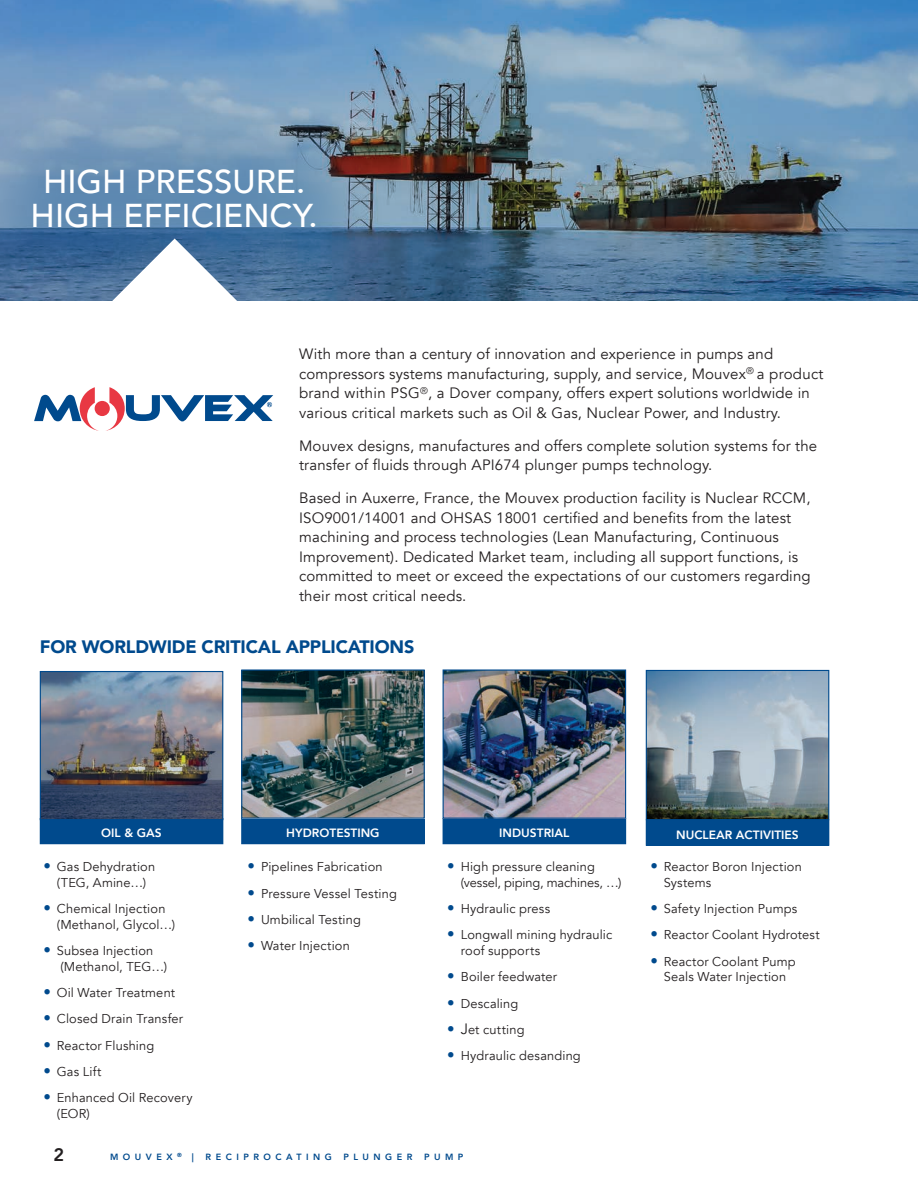
<style>
.page{position:relative;width:918px;height:1188px;background:#fff}
.page>*{position:absolute;margin:0;border:0;box-sizing:border-box;transform-origin:0 0}
.t1{font:500 33px/33.8px "Avenir";color:#fff;text-align:center}
.t2{font:900 18px "Avenir";letter-spacing:-.01em;color:#004a8d}
.t3{font:800 18px "Avenir";color:#231f20}
.t4{font:15px/19.5px "Avenir";letter-spacing:.01em;color:#231f20}
.t5{font:12.9px/15.6px "Avenir";letter-spacing:.01em;color:#231f20}
.t6{font:800 12px "Avenir";color:#fff}
.t7{font:800 9px "Avenir";letter-spacing:.5em;color:#004a8d}
.s1{font-size:15px;color:#004a8d}
.s2{font-size:15px}
</style>
<div class="page">
<img style="left:0;top:0;width:918px;height:301px">
<div style="left:0;top:93px;width:390px;height:211px;background:#004a8d;opacity:.3"></div>
<div style="left:40px;top:819px;width:183px;height:25px;background:#004a8d"></div>
<div style="left:443px;top:819px;width:183px;height:25px;background:#004a8d"></div>
<div style="left:646px;top:820px;width:183px;height:25px;background:#004a8d"></div>
<div style="left:646px;top:819px;width:183px;height:27px;border:1px solid #004a8d"></div>
<img style="left:42px;top:673px;width:179px;height:145px">
<div style="left:40px;top:671px;width:183px;height:149px;border:1px solid #004a8d"></div>
<img style="left:445px;top:671px;width:179px;height:146px">
<div style="left:443px;top:669px;width:183px;height:150px;border:1px solid #004a8d"></div>
<img style="left:648px;top:672px;width:179px;height:146px">
<div style="left:646px;top:670px;width:183px;height:150px;border:1px solid #004a8d"></div>
<div style="left:242px;top:819px;width:182px;height:25px;background:#004a8d"></div>
<img style="left:243px;top:671px;width:180px;height:146px">
<div style="left:241px;top:669px;width:184px;height:150px;border:1px solid #004a8d"></div>
<svg style="left:34px;top:239px;width:239px;height:192px"></svg>
<h1 class="t1" style="left:31px;top:163px;width:289px">HIGH PRESSURE.<br>HIGH EFFICIENCY.</h1>
<p class="t4" style="left:299px;top:345px;width:526px">With more than a century of innovation and experience in pumps and compressors systems manufacturing, supply, and service, Mouvex<sup>®</sup> a product brand within PSG<sup>®</sup>, a Dover company, offers expert solutions worldwide in various critical markets such as Oil &amp; Gas, Nuclear Power, and Industry.</p>
<p class="t4" style="left:299px;top:436px;width:520px">Mouvex designs, manufactures and offers complete solution systems for the transfer of fluids through API674 plunger pumps technology.</p>
<p class="t4" style="left:299px;top:489px;width:513px">Based in Auxerre, France, the Mouvex production facility is Nuclear RCCM, ISO9001/14001 and OHSAS 18001 certified and benefits from the latest machining and process technologies (Lean Manufacturing, Continuous Improvement). Dedicated Market team, including all support functions, is committed to meet or exceed the expectations of our customers regarding their most critical needs.</p>
<p class="t2" style="left:40px;top:631px;width:376px">FOR WORLDWIDE CRITICAL APPLICATIONS</p>
<p class="t6" style="left:101px;top:824px;width:62px">OIL &amp; GAS</p>
<p class="t6" style="left:286px;top:824px;width:95px">HYDROTESTING</p>
<p class="t6" style="left:499px;top:824px;width:72px">INDUSTRIAL</p>
<p class="t6" style="left:676px;top:825px;width:124px">NUCLEAR ACTIVITIES</p>
<p class="t5" style="left:43px;top:859px;width:113px;text-align:center"><span class="s1">•</span> Gas Dehydration (TEG, Amine…)</p>
<p class="t5" style="left:57px;top:901px;width:120px;text-indent:-13px"><span class="s1">•</span> Chemical Injection (Methanol, Glycol…)</p>
<p class="t5" style="left:60px;top:943px;width:108px;text-indent:-17px"><span class="s1">•</span> Subsea Injection (Methanol, TEG…)</p>
<p class="t5" style="left:43px;top:985px;width:133px"><span class="s1">•</span> Oil Water Treatment</p>
<p class="t5" style="left:43px;top:1011px;width:141px"><span class="s1">•</span> Closed Drain Transfer</p>
<p class="t5" style="left:43px;top:1038px;width:112px"><span class="s1">•</span> Reactor Flushing</p>
<p class="t5" style="left:43px;top:1064px;width:60px"><span class="s1">•</span> Gas Lift</p>
<p class="t5" style="left:57px;top:1090px;width:137px;text-indent:-13px"><span class="s1">•</span> Enhanced Oil Recovery (EOR)</p>
<p class="t5" style="left:248px;top:859px;width:137px"><span class="s1">•</span> Pipelines Fabrication</p>
<p class="t5" style="left:248px;top:886px;width:151px"><span class="s1">•</span> Pressure Vessel Testing</p>
<p class="t5" style="left:248px;top:912px;width:115px"><span class="s1">•</span> Umbilical Testing</p>
<p class="t5" style="left:248px;top:938px;width:104px"><span class="s1">•</span> Water Injection</p>
<p class="t5" style="left:461px;top:859px;width:162px;text-indent:-14px"><span class="s1">•</span> High pressure cleaning (vessel, piping, machines, …)</p>
<p class="t5" style="left:447px;top:901px;width:104px"><span class="s1">•</span> Hydraulic press</p>
<p class="t5" style="left:461px;top:927px;width:153px;text-indent:-14px"><span class="s1">•</span> Longwall mining hydraulic roof supports</p>
<p class="t5" style="left:447px;top:969px;width:111px"><span class="s1">•</span> Boiler feedwater</p>
<p class="t5" style="left:447px;top:996px;width:73px"><span class="s1">•</span> Descaling</p>
<p class="t5" style="left:447px;top:1022px;width:79px"><span class="s1">•</span> <span class="s2">J</span>et cutting</p>
<p class="t5" style="left:447px;top:1048px;width:135px"><span class="s1">•</span> Hydraulic desanding</p>
<p class="t5" style="left:664px;top:859px;width:139px;text-indent:-14px"><span class="s1">•</span> Reactor Boron Injection<br>Systems</p>
<p class="t5" style="left:650px;top:901px;width:148px"><span class="s1">•</span> Safety Injection Pumps</p>
<p class="t5" style="left:650px;top:927px;width:171px"><span class="s1">•</span> Reactor Coolant Hydrotest</p>
<p class="t5" style="left:650px;top:954px;width:147px;text-align:center"><span class="s1">•</span> Reactor Coolant Pump<br>Seals Water Injection</p>
<p class="t3" style="left:54px;top:1140px;width:12px">2</p>
<p class="t7" style="left:110px;top:1149px;width:85px">MOUVEX <sup>®</sup> |</p>
<p class="t7" style="left:206px;top:1149px;width:128px">RECIPROCATING</p>
<p class="t7" style="left:343px;top:1149px;width:71px">PLUNGER</p>
<p class="t7" style="left:424px;top:1149px;width:41px">PUMP</p>
</div>
